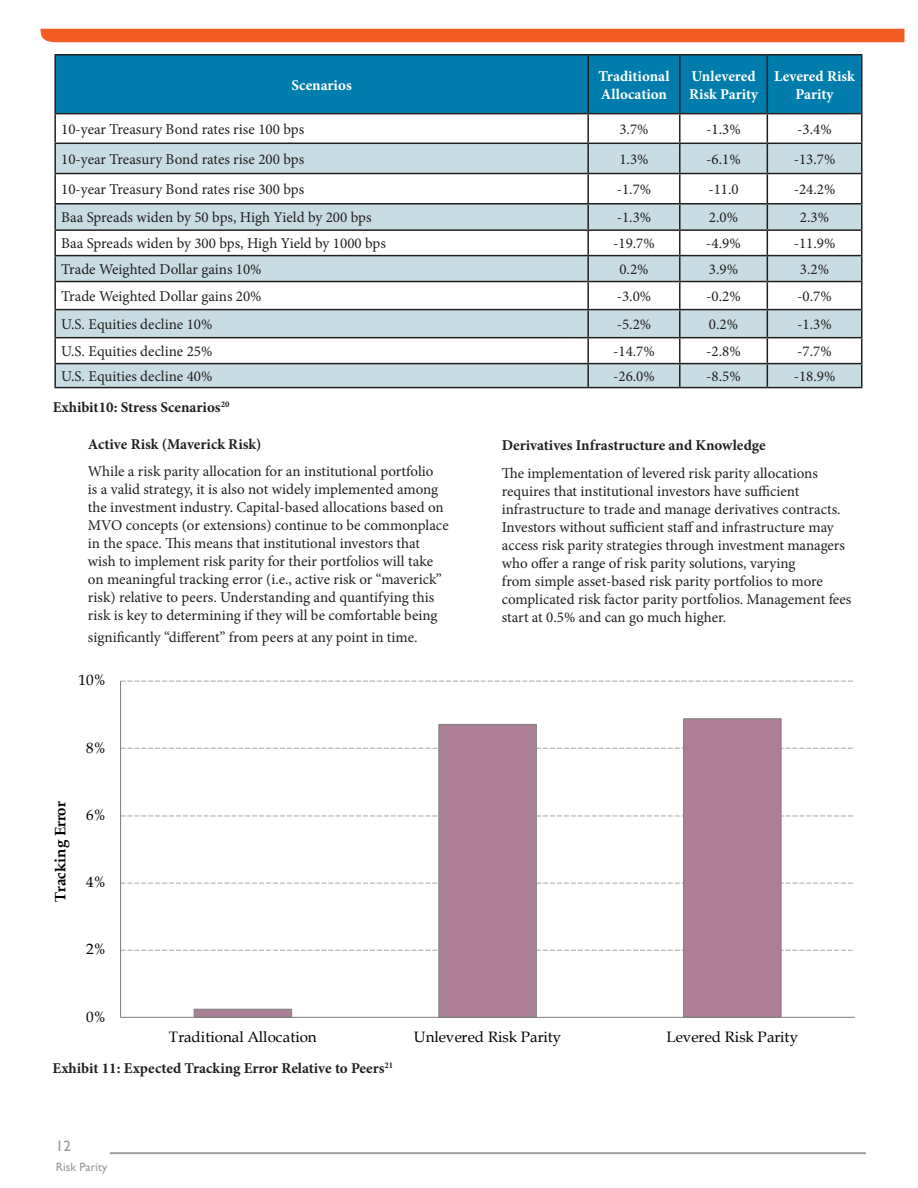
<style>
.page{position:relative;width:918px;height:1188px;background:#fff}
.page>*{position:absolute;margin:0;border:0;box-sizing:border-box;transform-origin:0 0}
.t1{font:700 15.15px "Book Antiqua";color:#000}
.t2{font:15px/18px "Minion Pro";color:#231f20}
.t3{font:700 15px "Minion Pro";color:#231f20}
.t4{font:15px "Book Antiqua";color:#000}
.t5{font:700 15px/18px "Minion Pro";color:#fff}
.t6{font:15px "Gill Sans";color:#989a9d}
.t7{font:12px "Gill Sans";color:#989a9d}
</style>
<div class="page">
<div style="left:40px;top:29px;width:864px;height:13px;background:#f25b23"></div>
<hr style="left:110px;top:1152px;width:756px;height:2px;background:#989a9d">
<div style="left:56px;top:56px;width:805px;height:57px;background:#007dad"></div>
<hr style="left:54px;top:54px;width:534px;height:2px;background:#231f20">
<hr style="left:54px;top:55px;width:2px;height:58px;background:#231f20">
<hr style="left:588px;top:54px;width:92px;height:2px;background:#231f20">
<hr style="left:587px;top:55px;width:2px;height:58px;background:#231f20">
<hr style="left:680px;top:54px;width:87px;height:2px;background:#231f20">
<hr style="left:679px;top:55px;width:2px;height:58px;background:#231f20">
<hr style="left:767px;top:54px;width:96px;height:2px;background:#231f20">
<hr style="left:767px;top:55px;width:1px;height:58px;background:#231f20">
<hr style="left:861px;top:55px;width:1px;height:58px;background:#231f20">
<hr style="left:54px;top:113px;width:534px;height:1px;background:#231f20">
<hr style="left:54px;top:114px;width:2px;height:29px;background:#231f20">
<hr style="left:588px;top:113px;width:92px;height:1px;background:#231f20">
<hr style="left:680px;top:113px;width:87px;height:1px;background:#231f20">
<hr style="left:767px;top:113px;width:96px;height:1px;background:#231f20">
<hr style="left:54px;top:143px;width:534px;height:1px;background:#231f20">
<hr style="left:54px;top:144px;width:2px;height:29px;background:#231f20">
<hr style="left:767px;top:143px;width:96px;height:1px;background:#231f20">
<hr style="left:54px;top:173px;width:534px;height:1px;background:#231f20">
<hr style="left:54px;top:174px;width:2px;height:29px;background:#231f20">
<hr style="left:767px;top:173px;width:96px;height:1px;background:#231f20">
<hr style="left:54px;top:231px;width:2px;height:24px;background:#231f20">
<hr style="left:54px;top:282px;width:2px;height:27px;background:#231f20">
<hr style="left:54px;top:338px;width:2px;height:25px;background:#231f20">
<hr style="left:54px;top:203px;width:534px;height:2px;background:#231f20">
<hr style="left:54px;top:205px;width:2px;height:24px;background:#231f20">
<hr style="left:54px;top:229px;width:534px;height:2px;background:#231f20">
<hr style="left:767px;top:203px;width:96px;height:2px;background:#231f20">
<hr style="left:767px;top:229px;width:96px;height:2px;background:#231f20">
<hr style="left:54px;top:255px;width:534px;height:1px;background:#231f20">
<hr style="left:54px;top:256px;width:2px;height:25px;background:#231f20">
<hr style="left:54px;top:281px;width:534px;height:1px;background:#231f20">
<hr style="left:767px;top:255px;width:96px;height:1px;background:#231f20">
<hr style="left:767px;top:281px;width:96px;height:1px;background:#231f20">
<hr style="left:54px;top:309px;width:534px;height:1px;background:#231f20">
<hr style="left:54px;top:310px;width:2px;height:27px;background:#231f20">
<hr style="left:54px;top:337px;width:534px;height:1px;background:#231f20">
<hr style="left:767px;top:309px;width:96px;height:1px;background:#231f20">
<hr style="left:767px;top:337px;width:96px;height:1px;background:#231f20">
<hr style="left:54px;top:363px;width:534px;height:1px;background:#231f20">
<hr style="left:54px;top:364px;width:2px;height:23px;background:#231f20">
<hr style="left:54px;top:387px;width:534px;height:1px;background:#231f20">
<hr style="left:588px;top:387px;width:92px;height:1px;background:#231f20">
<hr style="left:680px;top:387px;width:87px;height:1px;background:#231f20">
<hr style="left:767px;top:363px;width:96px;height:1px;background:#231f20">
<svg style="left:55px;top:114px;width:807px;height:273px"></svg>
<hr style="left:767px;top:387px;width:96px;height:1px;background:#231f20">
<svg style="left:121px;top:950px;width:732px;height:1px"></svg>
<svg style="left:121px;top:883px;width:732px;height:1px"></svg>
<svg style="left:121px;top:816px;width:732px;height:1px"></svg>
<svg style="left:121px;top:748px;width:732px;height:1px"></svg>
<svg style="left:121px;top:681px;width:732px;height:1px"></svg>
<svg style="left:194px;top:718px;width:588px;height:299px"></svg>
<hr style="left:120px;top:681px;width:1px;height:336px;background:#7f7f7f">
<hr style="left:121px;top:1017px;width:734px;height:1px;background:#7f7f7f">
<p class="t5" style="left:292px;top:76px;width:62px">Scenarios</p>
<p class="t5" style="left:598px;top:67px;width:73px">Traditional<br>Allocation</p>
<p class="t5" style="left:689px;top:67px;width:71px">Unlevered<br>Risk Parity</p>
<p class="t5" style="left:774px;top:67px;width:82px;text-align:center">Levered Risk<br>Parity</p>
<p class="t2" style="left:61px;top:120px;width:245px">10-year Treasury Bond rates rise 100 bps</p>
<p class="t2" style="left:619px;top:120px;width:31px">3.7%</p>
<p class="t2" style="left:706px;top:120px;width:36px">-1.3%</p>
<p class="t2" style="left:797px;top:120px;width:36px">-3.4%</p>
<p class="t2" style="left:61px;top:150px;width:245px">10-year Treasury Bond rates rise 200 bps</p>
<p class="t2" style="left:619px;top:150px;width:31px">1.3%</p>
<p class="t2" style="left:706px;top:150px;width:36px">-6.1%</p>
<p class="t2" style="left:794px;top:150px;width:43px">-13.7%</p>
<p class="t2" style="left:61px;top:180px;width:245px">10-year Treasury Bond rates rise 300 bps</p>
<p class="t2" style="left:617px;top:180px;width:36px">-1.7%</p>
<p class="t2" style="left:708px;top:180px;width:32px">-11.0</p>
<p class="t2" style="left:794px;top:180px;width:43px">-24.2%</p>
<p class="t2" style="left:61px;top:209px;width:312px">Baa Spreads widen by 50 bps, High Yield by 200 bps</p>
<p class="t2" style="left:617px;top:209px;width:36px">-1.3%</p>
<p class="t2" style="left:709px;top:209px;width:31px">2.0%</p>
<p class="t2" style="left:800px;top:209px;width:31px">2.3%</p>
<p class="t2" style="left:61px;top:235px;width:326px">Baa Spreads widen by 300 bps, High Yield by 1000 bps</p>
<p class="t2" style="left:613px;top:235px;width:43px">-19.7%</p>
<p class="t2" style="left:706px;top:235px;width:36px">-4.9%</p>
<p class="t2" style="left:794px;top:235px;width:43px">-11.9%</p>
<p class="t2" style="left:61px;top:260px;width:202px">Trade Weighted Dollar gains 10%</p>
<p class="t2" style="left:619px;top:260px;width:31px">0.2%</p>
<p class="t2" style="left:709px;top:260px;width:31px">3.9%</p>
<p class="t2" style="left:800px;top:260px;width:31px">3.2%</p>
<p class="t2" style="left:61px;top:287px;width:202px">Trade Weighted Dollar gains 20%</p>
<p class="t2" style="left:617px;top:287px;width:36px">-3.0%</p>
<p class="t2" style="left:706px;top:287px;width:36px">-0.2%</p>
<p class="t2" style="left:797px;top:287px;width:36px">-0.7%</p>
<p class="t2" style="left:61px;top:315px;width:153px">U.S. Equities decline 10%</p>
<p class="t2" style="left:617px;top:315px;width:36px">-5.2%</p>
<p class="t2" style="left:709px;top:315px;width:31px">0.2%</p>
<p class="t2" style="left:797px;top:315px;width:36px">-1.3%</p>
<p class="t2" style="left:61px;top:342px;width:153px">U.S. Equities decline 25%</p>
<p class="t2" style="left:613px;top:342px;width:43px">-14.7%</p>
<p class="t2" style="left:706px;top:342px;width:36px">-2.8%</p>
<p class="t2" style="left:797px;top:342px;width:36px">-7.7%</p>
<p class="t2" style="left:61px;top:367px;width:153px">U.S. Equities decline 40%</p>
<p class="t2" style="left:613px;top:367px;width:43px">-26.0%</p>
<p class="t2" style="left:706px;top:367px;width:36px">-8.5%</p>
<p class="t2" style="left:794px;top:367px;width:43px">-18.9%</p>
<p class="t3" style="left:53px;top:397px;width:178px">Exhibit10: Stress Scenarios<sup>20</sup></p>
<p class="t3" style="left:88px;top:433px;width:175px">Active Risk (Maverick Risk)</p>
<p class="t2" style="left:88px;top:463px;width:362px">While a risk parity allocation for an institutional portfolio<br>is a valid strategy, it is also not widely implemented among the investment industry. Capital-based allocations based on MVO concepts (or extensions) continue to be commonplace in the space. This means that institutional investors that wish to implement risk parity for their portfolios will take on meaningful tracking error (i.e., active risk or “maverick” risk) relative to peers. Understanding and quantifying this risk is key to determining if they will be comfortable being</p>
<p class="t2" style="left:88px;top:628px;width:331px">significantly “different” from peers at any point in time.</p>
<p class="t4" style="left:78px;top:670px;width:29px">10%</p>
<p class="t4" style="left:86px;top:737px;width:22px">8%</p>
<p class="t1" style="left:50px;top:902px;width:102px;rotate:-90deg">Tracking Error</p>
<p class="t4" style="left:86px;top:804px;width:22px">6%</p>
<p class="t4" style="left:86px;top:872px;width:22px">4%</p>
<p class="t4" style="left:86px;top:939px;width:22px">2%</p>
<p class="t3" style="left:502px;top:435px;width:266px">Derivatives Infrastructure and Knowledge</p>
<p class="t2" style="left:502px;top:464px;width:351px">The implementation of levered risk parity allocations requires that institutional investors have sufficient infrastructure to trade and manage derivatives contracts.<br>Investors without sufficient staff and infrastructure may access risk parity strategies through investment managers who offer a range of risk parity solutions, varying<br>from simple asset-based risk parity portfolios to more complicated risk factor parity portfolios. Management fees start at 0.5% and can go much higher.</p>
<p class="t4" style="left:86px;top:1006px;width:22px">0%</p>
<p class="t4" style="left:169px;top:1026px;width:149px">Traditional Allocation</p>
<p class="t4" style="left:414px;top:1026px;width:149px">Unlevered Risk Parity</p>
<p class="t4" style="left:666px;top:1026px;width:133px">Levered Risk Parity</p>
<p class="t3" style="left:52px;top:1058px;width:342px">Exhibit 11: Expected Tracking Error Relative to Peers<sup>21</sup></p>
<p class="t6" style="left:56px;top:1137px;width:16px">12</p>
<p class="t7" style="left:56px;top:1160px;width:53px">Risk Parity</p>
</div>
